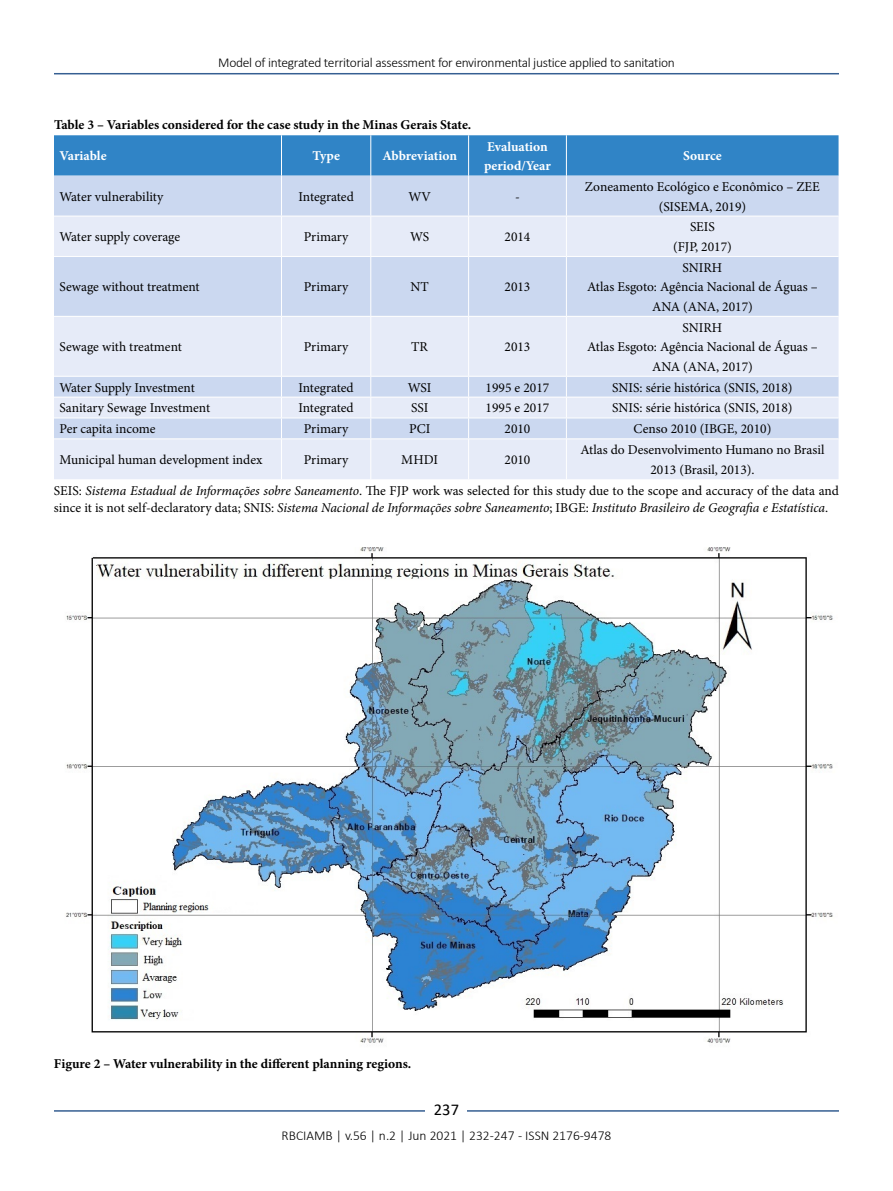
<style>
.page{position:relative;width:893px;height:1191px;background:#fff}
.page>*{position:absolute;margin:0;border:0;box-sizing:border-box;transform-origin:0 0}
.t1{font:16.5px "Calibri";color:#000}
.t2{font:13.5px/19.5px "Minion Pro";color:#000;text-align:center}
.t3{font:italic 13.5px/16.2px "Minion Pro";letter-spacing:-.01em;color:#000}
.t4{font:700 13.5px "Minion Pro";color:#000}
.t5{font:300 13.5px "Calibri";letter-spacing:-.02em;color:#000}
.t6{font:700 13.5px/19.5px "Minion Pro";letter-spacing:-.005em;color:#fff}
.t7{font:300 13.5px "Calibri";color:#000}
.s1{font-style:normal}
</style>
<div class="page">
<hr style="left:54px;top:73px;width:785px;height:1px;background:#365f92">
<hr style="left:54px;top:1110px;width:785px;height:1px;background:#365f92">
<div style="left:426px;top:1096px;width:41px;height:26px;background:#fff"></div>
<div style="left:54px;top:135px;width:784px;height:41px;background:#3084c6"></div>
<div style="left:54px;top:176px;width:784px;height:40px;background:#cbd8f0"></div>
<svg style="left:54px;top:217px;width:784px;height:262px;background:#dbe3f4"></svg>
<hr style="left:281px;top:135px;width:1px;height:41px;background:#fff">
<hr style="left:370px;top:135px;width:1px;height:41px;background:#fff">
<hr style="left:468px;top:135px;width:1px;height:41px;background:#fff">
<hr style="left:566px;top:135px;width:1px;height:41px;background:#fff">
<hr style="left:281px;top:176px;width:1px;height:40px;background:#fff">
<hr style="left:370px;top:176px;width:1px;height:40px;background:#fff">
<hr style="left:468px;top:176px;width:1px;height:40px;background:#fff">
<hr style="left:566px;top:176px;width:1px;height:40px;background:#fff">
<hr style="left:281px;top:216px;width:1px;height:40px;background:#fff">
<hr style="left:370px;top:216px;width:1px;height:40px;background:#fff">
<hr style="left:468px;top:216px;width:1px;height:40px;background:#fff">
<hr style="left:566px;top:216px;width:1px;height:40px;background:#fff">
<hr style="left:54px;top:256px;width:227px;height:1px;background:#fff">
<hr style="left:281px;top:256px;width:90px;height:1px;background:#fff">
<hr style="left:281px;top:257px;width:1px;height:59px;background:#fff">
<hr style="left:371px;top:256px;width:98px;height:1px;background:#fff">
<hr style="left:370px;top:257px;width:1px;height:59px;background:#fff">
<hr style="left:469px;top:256px;width:97px;height:1px;background:#fff">
<hr style="left:468px;top:257px;width:1px;height:59px;background:#fff">
<hr style="left:566px;top:256px;width:272px;height:1px;background:#fff">
<hr style="left:566px;top:257px;width:1px;height:59px;background:#fff">
<hr style="left:54px;top:316px;width:227px;height:1px;background:#fff">
<hr style="left:281px;top:316px;width:90px;height:1px;background:#fff">
<hr style="left:281px;top:317px;width:1px;height:59px;background:#fff">
<hr style="left:371px;top:316px;width:98px;height:1px;background:#fff">
<hr style="left:370px;top:317px;width:1px;height:59px;background:#fff">
<hr style="left:469px;top:316px;width:97px;height:1px;background:#fff">
<hr style="left:468px;top:317px;width:1px;height:59px;background:#fff">
<hr style="left:566px;top:316px;width:272px;height:1px;background:#fff">
<hr style="left:566px;top:317px;width:1px;height:59px;background:#fff">
<hr style="left:54px;top:376px;width:227px;height:1px;background:#fff">
<hr style="left:281px;top:376px;width:90px;height:1px;background:#fff">
<hr style="left:371px;top:376px;width:98px;height:1px;background:#fff">
<hr style="left:469px;top:376px;width:97px;height:1px;background:#fff">
<hr style="left:566px;top:376px;width:272px;height:1px;background:#fff">
<hr style="left:54px;top:397px;width:227px;height:1px;background:#fff">
<hr style="left:281px;top:397px;width:90px;height:1px;background:#fff">
<hr style="left:371px;top:397px;width:98px;height:1px;background:#fff">
<hr style="left:469px;top:397px;width:97px;height:1px;background:#fff">
<hr style="left:566px;top:397px;width:272px;height:1px;background:#fff">
<hr style="left:54px;top:417px;width:227px;height:1px;background:#fff">
<hr style="left:281px;top:417px;width:90px;height:1px;background:#fff">
<svg style="left:281px;top:377px;width:1px;height:61px"></svg>
<hr style="left:371px;top:417px;width:98px;height:1px;background:#fff">
<svg style="left:370px;top:376px;width:1px;height:62px"></svg>
<hr style="left:469px;top:417px;width:97px;height:1px;background:#fff">
<svg style="left:468px;top:377px;width:1px;height:61px"></svg>
<hr style="left:566px;top:417px;width:272px;height:1px;background:#fff">
<svg style="left:566px;top:377px;width:1px;height:61px"></svg>
<hr style="left:54px;top:438px;width:227px;height:1px;background:#fff">
<hr style="left:281px;top:438px;width:90px;height:1px;background:#fff">
<hr style="left:281px;top:439px;width:1px;height:40px;background:#fff">
<hr style="left:371px;top:438px;width:98px;height:1px;background:#fff">
<hr style="left:370px;top:439px;width:1px;height:40px;background:#fff">
<hr style="left:469px;top:438px;width:97px;height:1px;background:#fff">
<hr style="left:468px;top:439px;width:1px;height:40px;background:#fff">
<hr style="left:566px;top:438px;width:272px;height:1px;background:#fff">
<hr style="left:566px;top:439px;width:1px;height:40px;background:#fff">
<img style="left:66px;top:547px;width:767px;height:496px">
<p class="t5" style="left:218px;top:54px;width:458px">Model of integrated territorial assessment for environmental justice applied to sanitation</p>
<p class="t4" style="left:54px;top:115px;width:419px">Table 3 – Variables considered for the case study in the Minas Gerais State.</p>
<p class="t6" style="left:60px;top:146px;width:49px">Variable</p>
<p class="t6" style="left:312px;top:146px;width:29px">Type</p>
<p class="t6" style="left:382px;top:146px;width:76px">Abbreviation</p>
<p class="t6" style="left:484px;top:136px;width:68px">Evaluation period/Year</p>
<p class="t6" style="left:683px;top:146px;width:40px">Source</p>
<p class="t2" style="left:60px;top:187px;width:105px">Water vulnerability</p>
<p class="t2" style="left:298px;top:187px;width:57px">Integrated</p>
<p class="t2" style="left:408px;top:187px;width:24px">WV</p>
<p class="t2" style="left:515px;top:187px;width:6px">-</p>
<p class="t2" style="left:585px;top:177px;width:236px">Zoneamento Ecológico e Econômico – ZEE (SISEMA, 2019)</p>
<p class="t2" style="left:60px;top:227px;width:122px">Water supply coverage</p>
<p class="t2" style="left:304px;top:227px;width:46px">Primary</p>
<p class="t2" style="left:410px;top:227px;width:21px">WS</p>
<p class="t2" style="left:504px;top:227px;width:27px">2014</p>
<p class="t2" style="left:673px;top:217px;width:60px">SEIS<br>(FJP, 2017)</p>
<p class="t2" style="left:60px;top:277px;width:142px">Sewage without treatment</p>
<p class="t2" style="left:304px;top:277px;width:46px">Primary</p>
<p class="t2" style="left:410px;top:277px;width:20px">NT</p>
<p class="t2" style="left:504px;top:277px;width:27px">2013</p>
<p class="t2" style="left:587px;top:258px;width:232px">SNIRH<br>Atlas Esgoto: Agência Nacional de Águas –<br>ANA (ANA, 2017)</p>
<p class="t2" style="left:60px;top:337px;width:124px">Sewage with treatment</p>
<p class="t2" style="left:304px;top:337px;width:46px">Primary</p>
<p class="t2" style="left:411px;top:337px;width:18px">TR</p>
<p class="t2" style="left:504px;top:337px;width:27px">2013</p>
<p class="t2" style="left:587px;top:318px;width:232px">SNIRH<br>Atlas Esgoto: Agência Nacional de Águas –<br>ANA (ANA, 2017)</p>
<p class="t2" style="left:60px;top:377px;width:137px">Water Supply Investment</p>
<p class="t2" style="left:298px;top:377px;width:57px">Integrated</p>
<p class="t2" style="left:408px;top:377px;width:25px">WSI</p>
<p class="t2" style="left:486px;top:377px;width:65px">1995 e 2017</p>
<p class="t2" style="left:612px;top:377px;width:182px">SNIS: série histórica (SNIS, 2018)</p>
<p class="t2" style="left:60px;top:398px;width:152px">Sanitary Sewage Investment</p>
<p class="t2" style="left:298px;top:398px;width:57px">Integrated</p>
<p class="t2" style="left:411px;top:398px;width:19px">SSI</p>
<p class="t2" style="left:486px;top:398px;width:65px">1995 e 2017</p>
<p class="t2" style="left:612px;top:398px;width:182px">SNIS: série histórica (SNIS, 2018)</p>
<p class="t2" style="left:60px;top:419px;width:98px">Per capita income</p>
<p class="t2" style="left:304px;top:419px;width:46px">Primary</p>
<p class="t2" style="left:409px;top:419px;width:23px">PCI</p>
<p class="t2" style="left:504px;top:419px;width:27px">2010</p>
<p class="t2" style="left:634px;top:419px;width:139px">Censo 2010 (IBGE, 2010)</p>
<p class="t2" style="left:60px;top:450px;width:205px">Municipal human development index</p>
<p class="t2" style="left:304px;top:450px;width:46px">Primary</p>
<p class="t2" style="left:401px;top:450px;width:38px">MHDI</p>
<p class="t2" style="left:504px;top:450px;width:27px">2010</p>
<p class="t2" style="left:580px;top:440px;width:246px">Atlas do Desenvolvimento Humano no Brasil<br>2013 (Brasil, 2013).</p>
<p class="t3" style="left:54px;top:483px;width:786px"><span class="s1">SEIS:</span> Sistema Estadual de Informações sobre Saneamento<span class="s1">. The FJP work was selected for this study due to the scope and accuracy of the data and since it is not self-declaratory data; SNIS:</span> Sistema Nacional de Informações sobre Saneamento<span class="s1">; IBGE:</span> Instituto Brasileiro de Geografia e Estatística<span class="s1">.</span></p>
<p class="t4" style="left:54px;top:1053px;width:359px">Figure 2 – Water vulnerability in the different planning regions.</p>
<p class="t1" style="left:434px;top:1098px;width:27px">237</p>
<p class="t7" style="left:282px;top:1126px;width:331px">RBCIAMB | v.56 | n.2 | Jun 2021 | 232-247 - ISSN 2176-9478</p>
</div>
